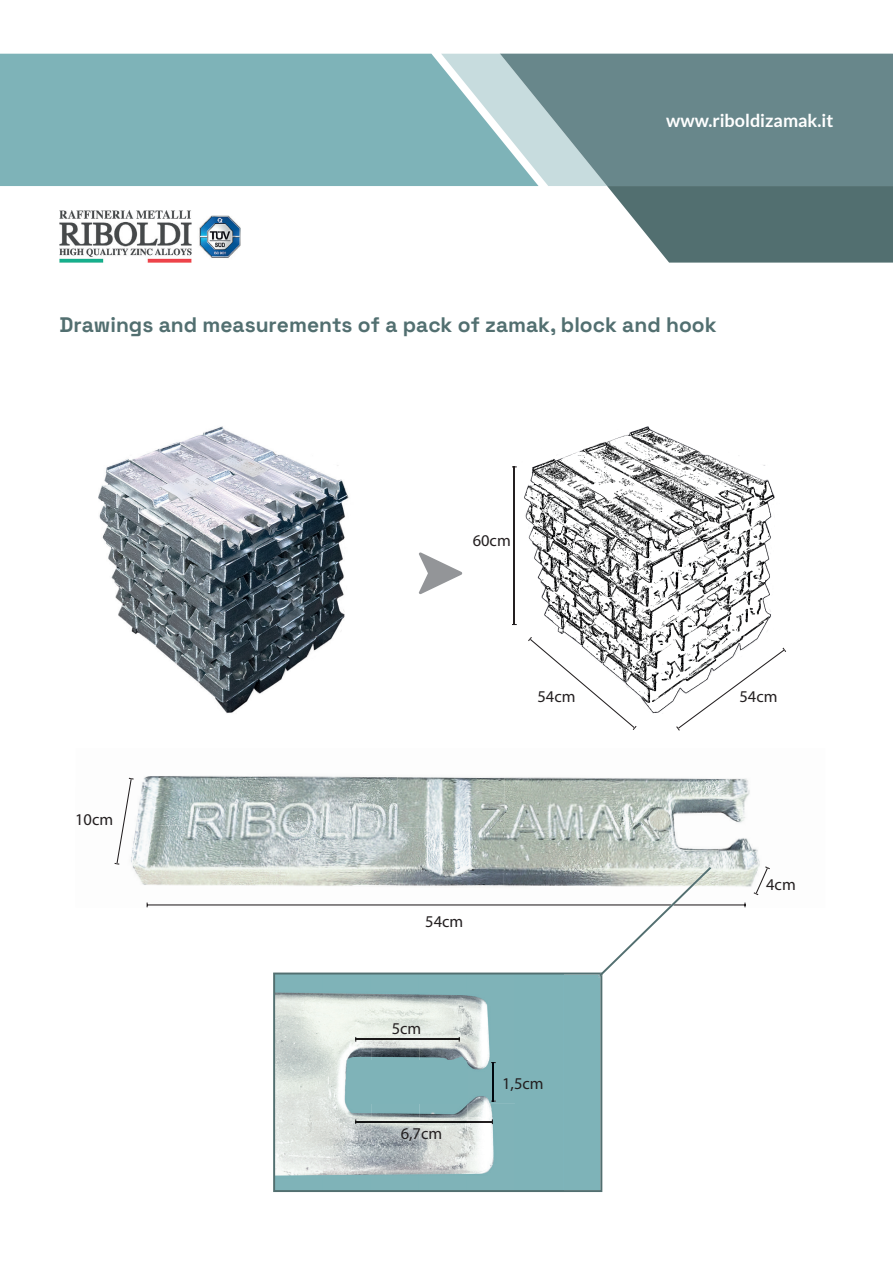
<style>
.page{position:relative;width:893px;height:1263px;background:#fff}
.page>*{position:absolute;margin:0;border:0;box-sizing:border-box;transform-origin:0 0}
.t1{font:300 21px "Space Grotesk";color:#526f70}
.t2{font:700 18px "Lato";color:#fff}
.t3{font:16.5px "Myriad Pro";color:#231f20}
</style>
<div class="page">
<img style="left:60px;top:210px;width:181px;height:52px">
<div style="left:0;top:54px;width:441px;height:132px;background:#7eb3b8"></div>
<svg style="left:607px;top:186px;width:286px;height:77px;background:#657f80"></svg>
<svg style="left:441px;top:54px;width:59px;height:132px;background:#9dc5c8"></svg>
<svg style="left:500px;top:54px;width:393px;height:132px;background:#749296"></svg>
<img style="left:98px;top:426px;width:251px;height:287px">
<img style="left:513px;top:426px;width:271px;height:304px">
<img style="left:128px;top:776px;width:622px;height:52px">
<img style="left:114px;top:824px;width:176px;height:83px">
<img style="left:289px;top:826px;width:215px;height:81px">
<img style="left:503px;top:828px;width:215px;height:79px">
<img style="left:718px;top:838px;width:52px;height:69px">
<img style="left:148px;top:904px;width:596px;height:1px">
<img style="left:756px;top:868px;width:12px;height:25px">
<svg style="left:765px;top:866px;width:5px;height:3px"></svg>
<svg style="left:754px;top:892px;width:4px;height:3px"></svg>
<img style="left:117px;top:779px;width:15px;height:84px">
<svg style="left:273px;top:972px;width:329px;height:220px;background:#a5c2c3"></svg>
<svg style="left:563px;top:867px;width:148px;height:323px"></svg>
<img style="left:357px;top:1121px;width:135px;height:1px">
<img style="left:357px;top:1039px;width:102px;height:1px">
<img style="left:493px;top:1064px;width:1px;height:36px">
<svg style="left:419px;top:552px;width:43px;height:42px"></svg>
<img style="left:530px;top:639px;width:105px;height:89px">
<svg style="left:528px;top:637px;width:4px;height:4px"></svg>
<svg style="left:633px;top:726px;width:4px;height:4px"></svg>
<img style="left:678px;top:650px;width:106px;height:79px">
<svg style="left:676px;top:726px;width:4px;height:5px"></svg>
<svg style="left:782px;top:648px;width:4px;height:4px"></svg>
<img style="left:514px;top:468px;width:1px;height:156px">
<p class="t2" style="left:666px;top:110px;width:169px">www.riboldizamak.it</p>
<p class="t1" style="left:60px;top:309px;width:659px">Drawings and measurements of a pack of zamak, block and hook</p>
<p class="t3" style="left:75px;top:809px;width:40px">10cm</p>
<p class="t3" style="left:473px;top:530px;width:40px">60cm</p>
<p class="t3" style="left:537px;top:686px;width:40px">54cm</p>
<p class="t3" style="left:739px;top:687px;width:40px">54cm</p>
<p class="t3" style="left:425px;top:911px;width:40px">54cm</p>
<p class="t3" style="left:392px;top:1018px;width:31px">5cm</p>
<p class="t3" style="left:401px;top:1123px;width:43px">6,7cm</p>
<p class="t3" style="left:502px;top:1073px;width:43px">1,5cm</p>
<p class="t3" style="left:766px;top:874px;width:31px">4cm</p>
</div>
